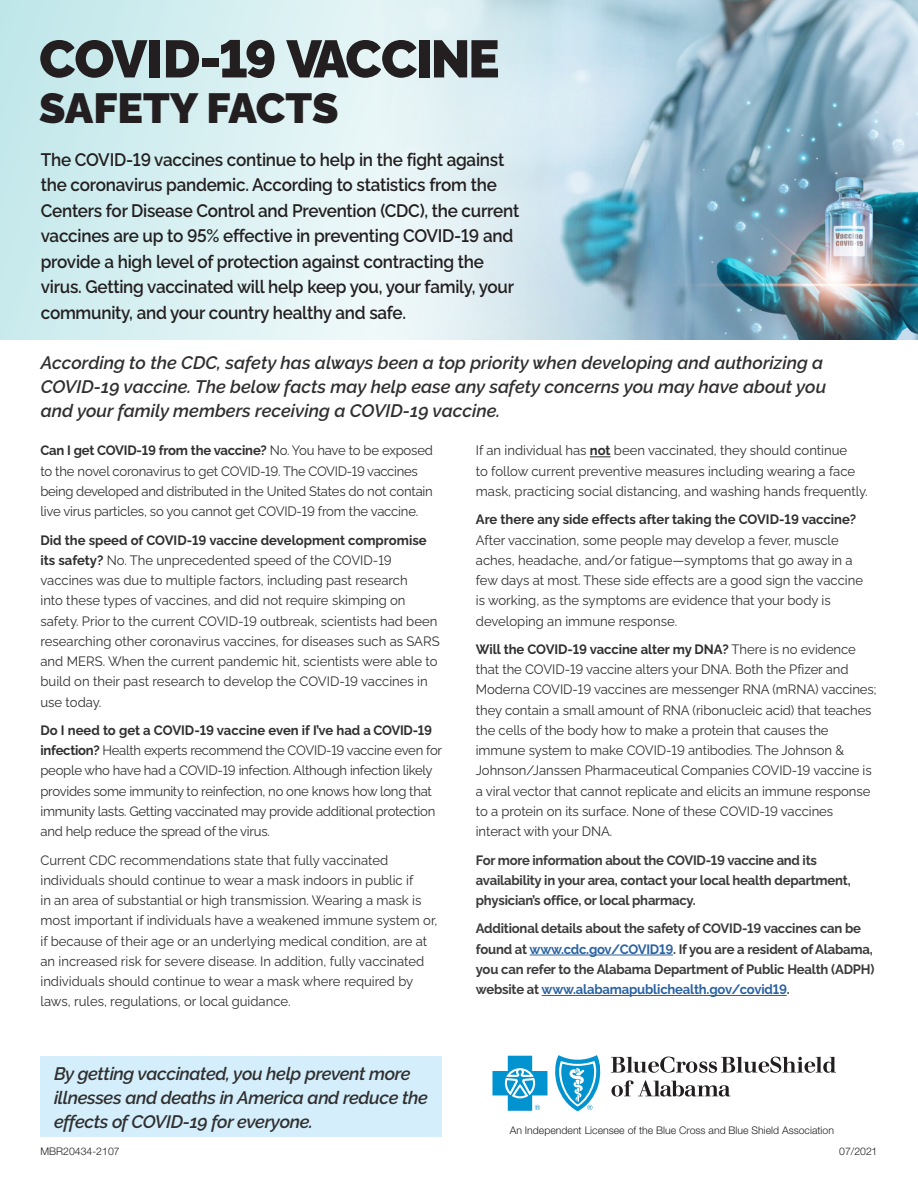
<style>
.page{position:relative;width:918px;height:1188px;background:#fff}
.page>*{position:absolute;margin:0;border:0;box-sizing:border-box;transform-origin:0 0}
.t1{font:900 52.5px "Raleway";letter-spacing:-.04em;color:#231f20}
.t2{font:900 42px "Raleway";color:#231f20}
.t3{font:600 18px/25.5px "Raleway";letter-spacing:-.015em;color:#231f20;scale:.95 1}
.t4{font:italic 600 18px/24px "Raleway";letter-spacing:-.005em;color:#312f30}
.t5{font:13.5px/20.2px "Raleway";letter-spacing:-.005em;color:#312f30}
.t6{font:700 13.5px/20.2px "Raleway";letter-spacing:-.015em;color:#3b3b3b}
.t7{font:300 10.5px "Helvetica Neue LT Std";color:#231f20}
.s1{font-weight:700}
.s2{color:#2b62a1}
</style>
<div class="page">
<div style="left:0;top:0;width:764px;height:339px;background:#c8eaec"></div>
<img style="left:78px;top:0;width:840px;height:339px">
<svg style="left:590px;top:457px;width:21px;height:1px"></svg>
<hr style="left:530px;top:955px;width:143px;height:1px;background:#2b62a1">
<hr style="left:542px;top:995px;width:245px;height:1px;background:#2b62a1">
<svg style="left:612px;top:1080px;width:118px;height:17px"></svg>
<svg style="left:611px;top:1057px;width:225px;height:16px"></svg>
<svg style="left:492px;top:1056px;width:55px;height:55px"></svg>
<svg style="left:555px;top:1055px;width:46px;height:56px"></svg>
<div style="left:40px;top:1056px;width:402px;height:81px;background:#d4effb"></div>
<p class="t1" style="left:39px;top:19px;width:462px">COVID-19 VACCINE</p>
<p class="t2" style="left:39px;top:76px;width:301px">SAFETY FACTS</p>
<p class="t3" style="left:41px;top:145px;width:505px">The COVID-19 vaccines continue to help in the fight against the coronavirus pandemic. According to statistics from the Centers for Disease Control and Prevention (CDC), the current vaccines are up to 95% effective in preventing COVID-19 and provide a high level of protection against contracting the virus. Getting vaccinated will help keep you, your family, your community, and your country healthy and safe.</p>
<p class="t4" style="left:41px;top:349px;width:787px">According to the CDC, safety has always been a top priority when developing and authorizing a<br>COVID-19 vaccine. The below facts may help ease any safety concerns you may have about you and your family members receiving a COVID-19 vaccine.</p>
<p class="t5" style="left:40px;top:439px;width:394px"><span class="s1">Can I get COVID-19 from the vaccine?</span> No. You have to be exposed to the novel coronavirus to get COVID-19. The COVID-19 vaccines being developed and distributed in the United States do not contain live virus particles, so you cannot get COVID-19 from the vaccine.</p>
<p class="t5" style="left:40px;top:528px;width:401px"><span class="s1">Did the speed of COVID-19 vaccine development compromise its safety?</span> No. The unprecedented speed of the COVID-19 vaccines was due to multiple factors, including past research<br>into these types of vaccines, and did not require skimping on safety. Prior to the current COVID-19 outbreak, scientists had been researching other coronavirus vaccines, for diseases such as SARS and MERS. When the current pandemic hit, scientists were able to build on their past research to develop the COVID-19 vaccines in use today.</p>
<p class="t5" style="left:40px;top:719px;width:403px"><span class="s1">Do I need to get a COVID-19 vaccine even if I’ve had a COVID-19 infection?</span> Health experts recommend the COVID-19 vaccine even for people who have had a COVID-19 infection. Although infection likely provides some immunity to reinfection, no one knows how long that immunity lasts. Getting vaccinated may provide additional protection and help reduce the spread of the virus.</p>
<p class="t5" style="left:40px;top:848px;width:398px">Current CDC recommendations state that fully vaccinated individuals should continue to wear a mask indoors in public if<br>in an area of substantial or high transmission. Wearing a mask is most important if individuals have a weakened immune system or, if because of their age or an underlying medical condition, are at an increased risk for severe disease. In addition, fully vaccinated individuals should continue to wear a mask where required by laws, rules, regulations, or local guidance.</p>
<p class="t5" style="left:476px;top:439px;width:393px">If an individual has <span class="s1">not</span> been vaccinated, they should continue<br>to follow current preventive measures including wearing a face mask, practicing social distancing, and washing hands frequently.</p>
<p class="t5" style="left:476px;top:508px;width:389px"><span class="s1">Are there any side effects after taking the COVID-19 vaccine?<br></span>After vaccination, some people may develop a fever, muscle aches, headache, and/or fatigue—symptoms that go away in a few days at most. These side effects are a good sign the vaccine is working, as the symptoms are evidence that your body is developing an immune response.</p>
<p class="t5" style="left:476px;top:638px;width:402px"><span class="s1">Will the COVID-19 vaccine alter my DNA?</span> There is no evidence that the COVID-19 vaccine alters your DNA. Both the Pfizer and Moderna COVID-19 vaccines are messenger RNA (mRNA) vaccines; they contain a small amount of RNA (ribonucleic acid) that teaches the cells of the body how to make a protein that causes the immune system to make COVID-19 antibodies. The Johnson &amp; Johnson/Janssen Pharmaceutical Companies COVID-19 vaccine is a viral vector that cannot replicate and elicits an immune response to a protein on its surface. None of these COVID-19 vaccines interact with your DNA.</p>
<p class="t6" style="left:476px;top:848px;width:376px">For more information about the COVID-19 vaccine and its availability in your area, contact your local health department, physician’s office, or local pharmacy.</p>
<p class="t6" style="left:476px;top:917px;width:400px">Additional details about the safety of COVID-19 vaccines can be found at <span class="s2">www.cdc.gov/COVID19</span>. If you are a resident of Alabama, you can refer to the Alabama Department of Public Health (ADPH) website at <span class="s2">www.alabamapublichealth.gov/covid19</span>.</p>
<p class="t4" style="left:54px;top:1060px;width:375px">By getting vaccinated, you help prevent more illnesses and deaths in America and reduce the effects of COVID-19 for everyone.</p>
<p class="t7" style="left:510px;top:1124px;width:326px">An Independent Licensee of the Blue Cross and Blue Shield Association</p>
<p class="t7" style="left:40px;top:1145px;width:81px">MBR20434-2107</p>
<p class="t7" style="left:839px;top:1145px;width:40px">07/2021</p>
</div>
